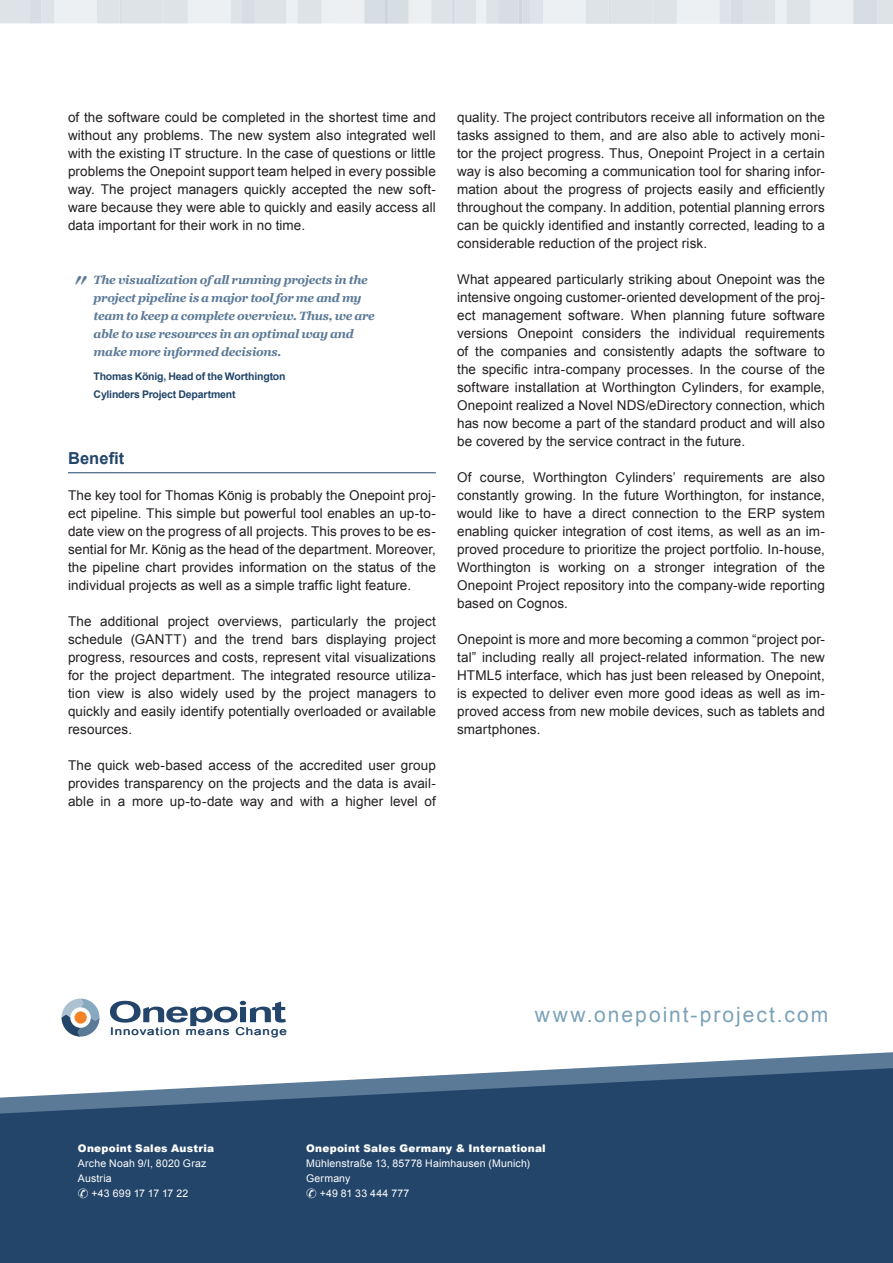
<style>
.page{position:relative;width:893px;height:1263px;background:#fff}
.page>*{position:absolute;margin:0;border:0;box-sizing:border-box;transform-origin:0 0}
.t1{font:italic 28.5px "Georgia";color:#5b7a98}
.t2{font:21px "Arial";letter-spacing:.095em;color:#7ba2b9}
.Heading_2{font:700 16.5px "Arial";letter-spacing:.005em;color:#224569}
.t3{font:13.5px/18px "Arial";letter-spacing:.005em;color:#231f20;text-align:justify}
.t4{font:italic 700 12px/18px "Georgia";letter-spacing:-.025em;color:#5b7a98}
.t5{font:10.65px "Arial";letter-spacing:.07em;color:#224569;scale:1.25 1}
.Requirements{font:10.5px "Arial";letter-spacing:.015em;color:#fff}
.t6{font:700 10.5px/18px "Arial";letter-spacing:-.02em;color:#224569}
.Requirements-2{font:900 10.5px "Arial";letter-spacing:.025em;color:#fff}
</style>
<div class="page">
<hr style="left:68px;top:472px;width:368px;height:1px;background:#224569">
<svg style="left:0;top:0;width:893px;height:24px;background:#e3e7eb"></svg>
<div style="left:719px;top:0;width:12px;height:24px;background:#dee3e8"></div>
<div style="left:731px;top:0;width:13px;height:24px;background:#d6dee3"></div>
<div style="left:786px;top:0;width:25px;height:24px;background:#dee3e8"></div>
<div style="left:853px;top:0;width:24px;height:24px;background:#d6dee3"></div>
<svg style="left:584px;top:1052px;width:309px;height:16px"></svg>
<svg style="left:0;top:1068px;width:893px;height:195px;background:#305173"></svg>
<svg style="left:110px;top:1001px;width:176px;height:25px"></svg>
<svg style="left:62px;top:998px;width:38px;height:38px"></svg>
<div style="left:75px;top:1011px;width:12px;height:13px;background:#f58323;border-radius:50%"></div>
<p class="t3" style="left:68px;top:108px;width:369px">of the software could be completed in the shortest time and without any problems. The new system also integrated well with the existing IT structure. In the case of questions or little problems the Onepoint support team helped in every possible way. The project managers quickly accepted the new soft&shy;ware because they were able to quickly and easily access all data important for their work in no time.</p>
<p class="t1" style="left:72px;top:265px;width:16px">″</p>
<p class="t4" style="left:94px;top:270px;width:283px">The visualization of all running projects in the project pipeline is a major tool for me and my team to keep a complete overview. Thus, we are able to use resources in an optimal way and make more informed decisions.</p>
<p class="t6" style="left:94px;top:368px;width:194px">Thomas König, Head of the Worthington<br>Cylinders Project Department</p>
<p class="Heading_2" style="left:68px;top:447px;width:58px">Benefit</p>
<p class="t3" style="left:68px;top:486px;width:369px">The key tool for Thomas König is probably the Onepoint proj&shy;ect pipeline. This simple but powerful tool enables an up-to&shy;date view on the progress of all projects. This proves to be es&shy;sential for Mr. König as the head of the department. Moreover, the pipeline chart provides information on the status of the individual projects as well as a simple traffic light feature.</p>
<p class="t3" style="left:68px;top:612px;width:369px">The additional project overviews, particularly the project schedule (GANTT) and the trend bars displaying project progress, resources and costs, represent vital visualizations for the project department. The integrated resource utiliza&shy;tion view is also widely used by the project managers to quickly and easily identify potentially overloaded or available resources.</p>
<p class="t3" style="left:68px;top:756px;width:369px">The quick web-based access of the accredited user group provides transparency on the projects and the data is avail&shy;able in a more up-to-date way and with a higher level of</p>
<p class="t3" style="left:457px;top:108px;width:369px">quality. The project contributors receive all information on the tasks assigned to them, and are also able to actively moni&shy;tor the project progress. Thus, Onepoint Project in a certain way is also becoming a communication tool for sharing infor&shy;mation about the progress of projects easily and efficiently throughout the company. In addition, potential planning errors can be quickly identified and instantly corrected, leading to a considerable reduction of the project risk.</p>
<p class="t3" style="left:457px;top:270px;width:369px">What appeared particularly striking about Onepoint was the intensive ongoing customer-oriented development of the proj&shy;ect management software. When planning future software versions Onepoint considers the individual requirements of the companies and consistently adapts the software to the specific intra-company processes. In the course of the software installation at Worthington Cylinders, for example, Onepoint realized a Novel NDS/eDirectory connection, which has now become a part of the standard product and will also be covered by the service contract in the future.</p>
<p class="t3" style="left:457px;top:468px;width:369px">Of course, Worthington Cylinders’ requirements are also constantly growing. In the future Worthington, for instance, would like to have a direct connection to the ERP system enabling quicker integration of cost items, as well as an im&shy;proved procedure to prioritize the project portfolio. In-house, Worthington is working on a stronger integration of the Onepoint Project repository into the company-wide reporting based on Cognos.</p>
<p class="t3" style="left:457px;top:630px;width:369px">Onepoint is more and more becoming a common “project por&shy;tal” including really all project-related information. The new HTML5 interface, which has just been released by Onepoint, is expected to deliver even more good ideas as well as im&shy;proved access from new mobile devices, such as tablets and smartphones.</p>
<p class="t5" style="left:110px;top:1024px;width:143px">Innovation means Change</p>
<p class="t2" style="left:535px;top:1001px;width:295px">www.onepoint-project.com</p>
<p class="Requirements-2" style="left:78px;top:1143px;width:138px">Onepoint Sales Austria</p>
<p class="Requirements" style="left:78px;top:1157px;width:130px">Arche Noah 9/I, 8020 Graz</p>
<p class="Requirements" style="left:78px;top:1172px;width:35px">Austria</p>
<p class="Requirements" style="left:78px;top:1187px;width:112px">✆ +43 699 17 17 17 22</p>
<p class="Requirements-2" style="left:306px;top:1142px;width:241px">Onepoint Sales Germany &amp; International</p>
<p class="Requirements" style="left:306px;top:1156px;width:225px">Mühlenstraße 13, 85778 Haimhausen (Munich)</p>
<p class="Requirements" style="left:306px;top:1171px;width:46px">Germany</p>
<p class="Requirements" style="left:306px;top:1186px;width:105px">✆ +49 81 33 444 777</p>
</div>
